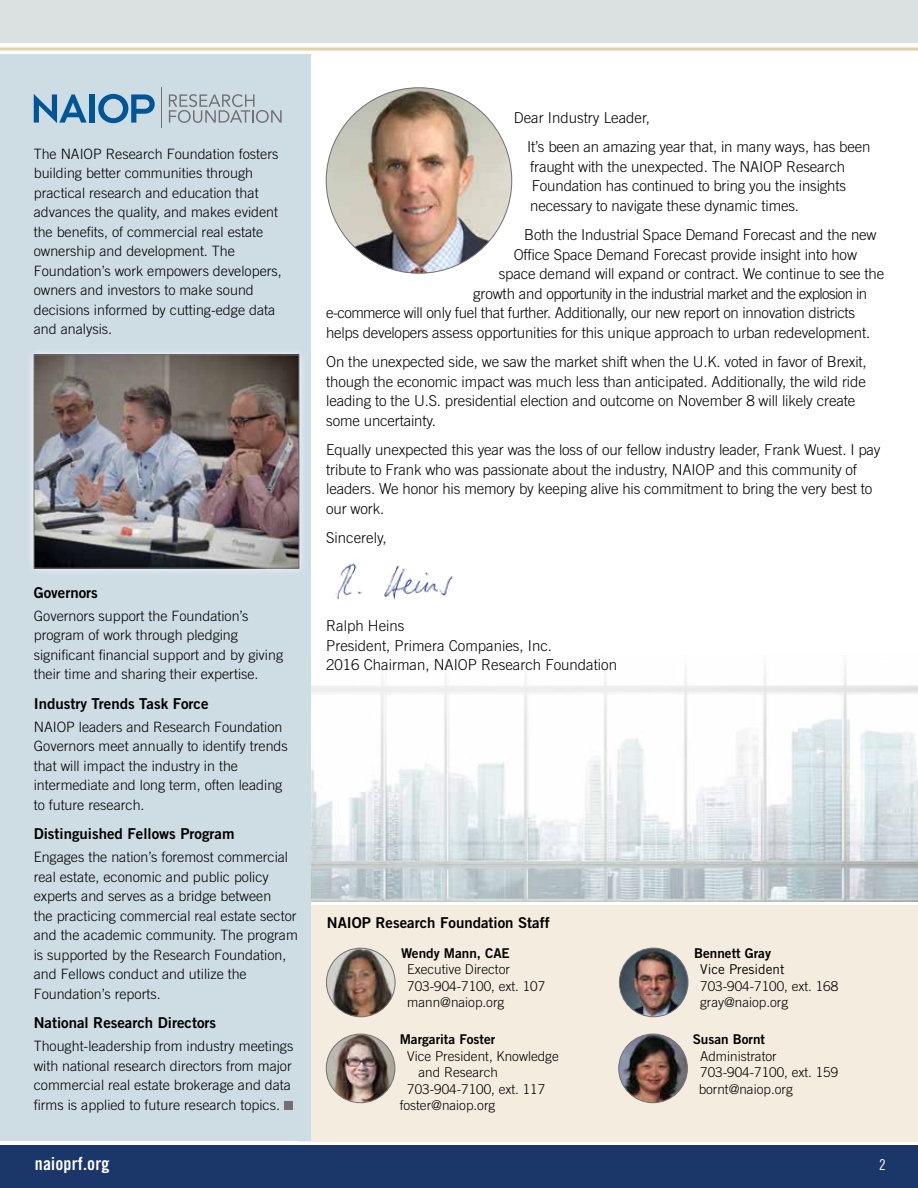
<style>
.page{position:relative;width:918px;height:1188px;background:#fff}
.page>*{position:absolute;margin:0;border:0;box-sizing:border-box;transform-origin:0 0}
.t1{font:18px "Trade Gothic LT Std Bd Cn 20";letter-spacing:.01em;color:#fff}
.t2{font:300 15px/19.5px "Trade Gothic LT Std";letter-spacing:-.01em;color:#000}
.t3{font:15px "Trade Gothic LT Std Bd 2";color:#000}
.t4{font:300 15px "Trade Gothic LT Std";letter-spacing:-.04em;color:#000}
.t5{font:15px "Trade Gothic LT Std Cn 18";color:#fff}
.t6{font:300 14.25px/19.5px "Trade Gothic LT Std";color:#000}
.t7{font:300 13.5px/16.5px "Trade Gothic LT Std";color:#000}
.t8{font:13.5px "Trade Gothic LT Std Bd 2";color:#000}
.t9{font:13.5px "Trade Gothic LT Std";color:#000}
</style>
<div class="page">
<div style="left:0;top:1145px;width:918px;height:43px;background:#1b3668"></div>
<div style="left:0;top:0;width:918px;height:43px;background:#dbe0e1"></div>
<hr style="left:0;top:48px;width:918px;height:3px;background:#e2d1a6">
<img style="left:311px;top:665px;width:607px;height:236px">
<div style="left:299px;top:905px;width:619px;height:236px;background:#f4eddf"></div>
<div style="left:0;top:55px;width:311px;height:1086px;background:#cedce4"></div>
<img style="left:335px;top:558px;width:118px;height:42px">
<div style="left:284px;top:1101px;width:9px;height:9px;background:#717073"></div>
<img style="left:326px;top:88px;width:186px;height:185px;border-radius:93px">
<img style="left:326px;top:948px;width:69px;height:69px;border-radius:34px">
<div style="left:326px;top:948px;width:69px;height:69px;border:1px solid #717073;border-radius:50%"></div>
<img style="left:326px;top:1034px;width:69px;height:69px;border-radius:34px">
<div style="left:326px;top:1034px;width:69px;height:69px;border:1px solid #717073;border-radius:50%"></div>
<img style="left:619px;top:948px;width:69px;height:69px;border-radius:34px">
<div style="left:619px;top:948px;width:69px;height:69px;border:1px solid #717073;border-radius:50%"></div>
<img style="left:619px;top:1034px;width:68px;height:69px;border-radius:34px">
<div style="left:618px;top:1034px;width:70px;height:69px;border:1px solid #717073;border-radius:50%"></div>
<svg style="left:34px;top:94px;width:53px;height:29px"></svg>
<div style="left:90px;top:94px;width:5px;height:29px;background:#005596"></div>
<svg style="left:98px;top:94px;width:57px;height:29px"></svg>
<svg style="left:169px;top:94px;width:113px;height:29px"></svg>
<hr style="left:161px;top:88px;width:1px;height:40px;background:#717073">
<div style="left:25px;top:346px;width:283px;height:231px;background:#fff;opacity:.88"></div>
<img style="left:36px;top:357px;width:261px;height:209px">
<div style="left:34px;top:355px;width:265px;height:213px;border:1px solid #717073"></div>
<p class="t6" style="left:34px;top:144px;width:250px">The NAIOP Research Foundation fosters building better communities through practical research and education that advances the quality, and makes evident the benefits, of commercial real estate ownership and development. The Foundation’s work empowers developers, owners and investors to make sound decisions informed by cutting-edge data and analysis.</p>
<p class="t3" style="left:34px;top:583px;width:66px">Governors</p>
<p class="t6" style="left:34px;top:606px;width:251px">Governors support the Foundation’s program of work through pledging significant financial support and by giving their time and sharing their expertise.</p>
<p class="t3" style="left:34px;top:694px;width:176px">Industry Trends Task Force</p>
<p class="t6" style="left:34px;top:717px;width:256px">NAIOP leaders and Research Foundation Governors meet annually to identify trends that will impact the industry in the intermediate and long term, often leading to future research.</p>
<p class="t3" style="left:34px;top:824px;width:202px">Distinguished Fellows Program</p>
<p class="t6" style="left:34px;top:847px;width:266px">Engages the nation’s foremost commercial real estate, economic and public policy experts and serves as a bridge between<br>the practicing commercial real estate sector and the academic community. The program is supported by the Research Foundation, and Fellows conduct and utilize the Foundation’s reports.</p>
<p class="t3" style="left:34px;top:1013px;width:184px">National Research Directors</p>
<p class="t6" style="left:34px;top:1036px;width:261px">Thought-leadership from industry meetings with national research directors from major commercial real estate brokerage and data firms is applied to future research topics.</p>
<p class="t2" style="left:527px;top:102px;width:345px;line-height:29.5px;text-indent:-14px">Dear Industry Leader,<br>It’s been an amazing year that, in many ways, has been</p>
<p class="t2" style="left:530px;top:156px;width:317px;text-align:justify">fraught with the unexpected. The NAIOP Research Foundation has continued to bring you the insights necessary to navigate these dynamic times.</p>
<p class="t2" style="left:524px;top:225px;width:354px">Both the Industrial Space Demand Forecast and the new</p>
<p class="t2" style="left:514px;top:244px;width:345px">Office Space Demand Forecast provide insight into how</p>
<p class="t2" style="left:499px;top:264px;width:387px">space demand will expand or contract. We continue to see the</p>
<p class="t4" style="left:473px;top:284px;width:396px">growth and opportunity in the industrial market and the explosion in</p>
<p class="t2" style="left:326px;top:303px;width:530px">e-commerce will only fuel that further. Additionally, our new report on innovation districts</p>
<p class="t2" style="left:326px;top:322px;width:546px">helps developers assess opportunities for this unique approach to urban redevelopment.</p>
<p class="t2" style="left:326px;top:352px;width:542px">On the unexpected side, we saw the market shift when the U.K. voted in favor of Brexit, though the economic impact was much less than anticipated. Additionally, the wild ride leading to the U.S. presidential election and outcome on November 8 will likely create some uncertainty.</p>
<p class="t2" style="left:326px;top:440px;width:556px">Equally unexpected this year was the loss of our fellow industry leader, Frank Wuest. I pay tribute to Frank who was passionate about the industry, NAIOP and this community of leaders. We honor his memory by keeping alive his commitment to bring the very best to our work.</p>
<p class="t2" style="left:326px;top:528px;width:62px">Sincerely,</p>
<p class="t2" style="left:326px;top:616px;width:292px">Ralph Heins<br>President, Primera Companies, Inc.<br>2016 Chairman, NAIOP Research Foundation</p>
<p class="t3" style="left:327px;top:913px;width:224px">NAIOP Research Foundation Staff</p>
<p class="t8" style="left:401px;top:945px;width:110px">Wendy Mann, CAE</p>
<p class="t7" style="left:407px;top:961px;width:140px">Executive Director<br>703-904-7100, ext. 107 mann@naiop.org</p>
<p class="t8" style="left:400px;top:1031px;width:97px">Margarita Foster</p>
<p class="t7" style="left:407px;top:1048px;width:153px">Vice President, Knowledge</p>
<p class="t7" style="left:419px;top:1064px;width:81px">and Research</p>
<p class="t7" style="left:407px;top:1081px;width:140px">703-904-7100, ext. 117</p>
<p class="t7" style="left:400px;top:1097px;width:97px">foster@naiop.org</p>
<p class="t8" style="left:694px;top:945px;width:78px">Bennett Gray</p>
<p class="t9" style="left:700px;top:961px;width:86px">Vice President</p>
<p class="t7" style="left:700px;top:978px;width:140px">703-904-7100, ext. 168 gray@naiop.org</p>
<p class="t8" style="left:693px;top:1031px;width:74px">Susan Bornt</p>
<p class="t7" style="left:699px;top:1048px;width:141px">Administrator<br>703-904-7100, ext. 159 bornt@naiop.org</p>
<p class="t1" style="left:35px;top:1153px;width:76px">naioprf.org</p>
<p class="t5" style="left:879px;top:1156px;width:8px">2</p>
</div>
